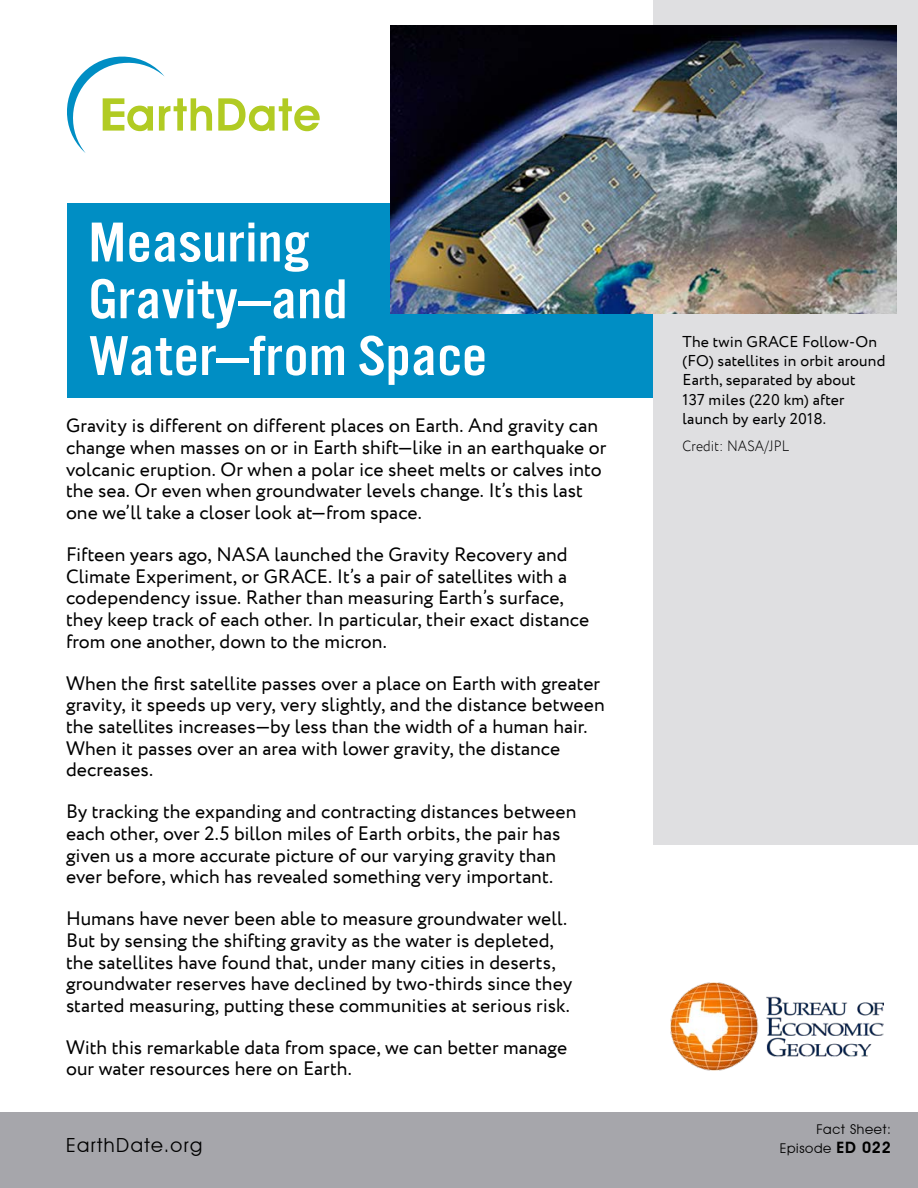
<style>
.page{position:relative;width:918px;height:1188px;background:#fff}
.page>*{position:absolute;margin:0;border:0;box-sizing:border-box;transform-origin:0 0}
.t1{font:58.35px/56.7px "Alternate Got No 3 D";letter-spacing:.01em;color:#fff;scale:1.1 1}
.t2{font:19.5px/21.6px "Circe";color:#000}
.t3{font:19.5px "Avant Garde IT Cby BT";letter-spacing:.075em;color:#000}
.t4{font:15.75px/19.5px "Circe";letter-spacing:.01em;color:#000}
.t5{font:300 15px "Circe";letter-spacing:.01em;color:#000;scale:.9 1}
.t6{font:13.5px/18.9px "Avant Garde IT Cby BT";letter-spacing:.05em;color:#000;text-align:right}
.s1{font-weight:600;font-size:15.75px}
</style>
<div class="page">
<div style="left:68px;top:203px;width:586px;height:194px;background:#008ec4"></div>
<div style="left:653px;top:0;width:265px;height:845px;background:#dfdfe1"></div>
<svg style="left:67px;top:56px;width:145px;height:97px"></svg>
<svg style="left:218px;top:98px;width:102px;height:33px"></svg>
<img style="left:671px;top:983px;width:213px;height:88px">
<div style="left:0;top:1112px;width:918px;height:76px;background:#a6a6ab"></div>
<img style="left:391px;top:26px;width:505px;height:287px">
<h1 class="t1" style="left:88px;top:214px;width:364px">Measuring<br>Gravity—and<br>Water—from Space</h1>
<p class="t2" style="left:66px;top:416px;width:542px">Gravity is different on different places on Earth. And gravity can change when masses on or in Earth shift—like in an earthquake or volcanic eruption. Or when a polar ice sheet melts or calves into the sea. Or even when groundwater levels change. It’s this last one we’ll take a closer look at—from space.</p>
<p class="t2" style="left:66px;top:544px;width:525px">Fifteen years ago, NASA launched the Gravity Recovery and Climate Experiment, or GRACE. It’s a pair of satellites with a codependency issue. Rather than measuring Earth’s surface, they keep track of each other. In particular, their exact distance from one another, down to the micron.</p>
<p class="t2" style="left:66px;top:673px;width:540px">When the first satellite passes over a place on Earth with greater gravity, it speeds up very, very slightly, and the distance between the satellites increases—by less than the width of a human hair.<br>When it passes over an area with lower gravity, the distance decreases.</p>
<p class="t2" style="left:66px;top:801px;width:512px">By tracking the expanding and contracting distances between each other, over 2.5 billon miles of Earth orbits, the pair has given us a more accurate picture of our varying gravity than ever before, which has revealed something very important.</p>
<p class="t2" style="left:66px;top:908px;width:508px">Humans have never been able to measure groundwater well.<br>But by sensing the shifting gravity as the water is depleted, the satellites have found that, under many cities in deserts, groundwater reserves have declined by two-thirds since they started measuring, putting these communities at serious risk.</p>
<p class="t2" style="left:66px;top:1037px;width:503px">With this remarkable data from space, we can better manage our water resources here on Earth.</p>
<p class="t3" style="left:66px;top:1134px;width:138px">EarthDate.org</p>
<p class="t4" style="left:683px;top:332px;width:204px">The twin GRACE Follow-On (FO) satellites in orbit around<br>Earth, separated by about<br>137 miles (220 km) after launch by early 2018.</p>
<p class="t5" style="left:683px;top:436px;width:120px">Credit: NASA/JPL</p>
<p class="t6" style="left:780px;top:1120px;width:113px">Fact Sheet:<br>Episode <span class="s1">ED 022</span></p>
</div>
